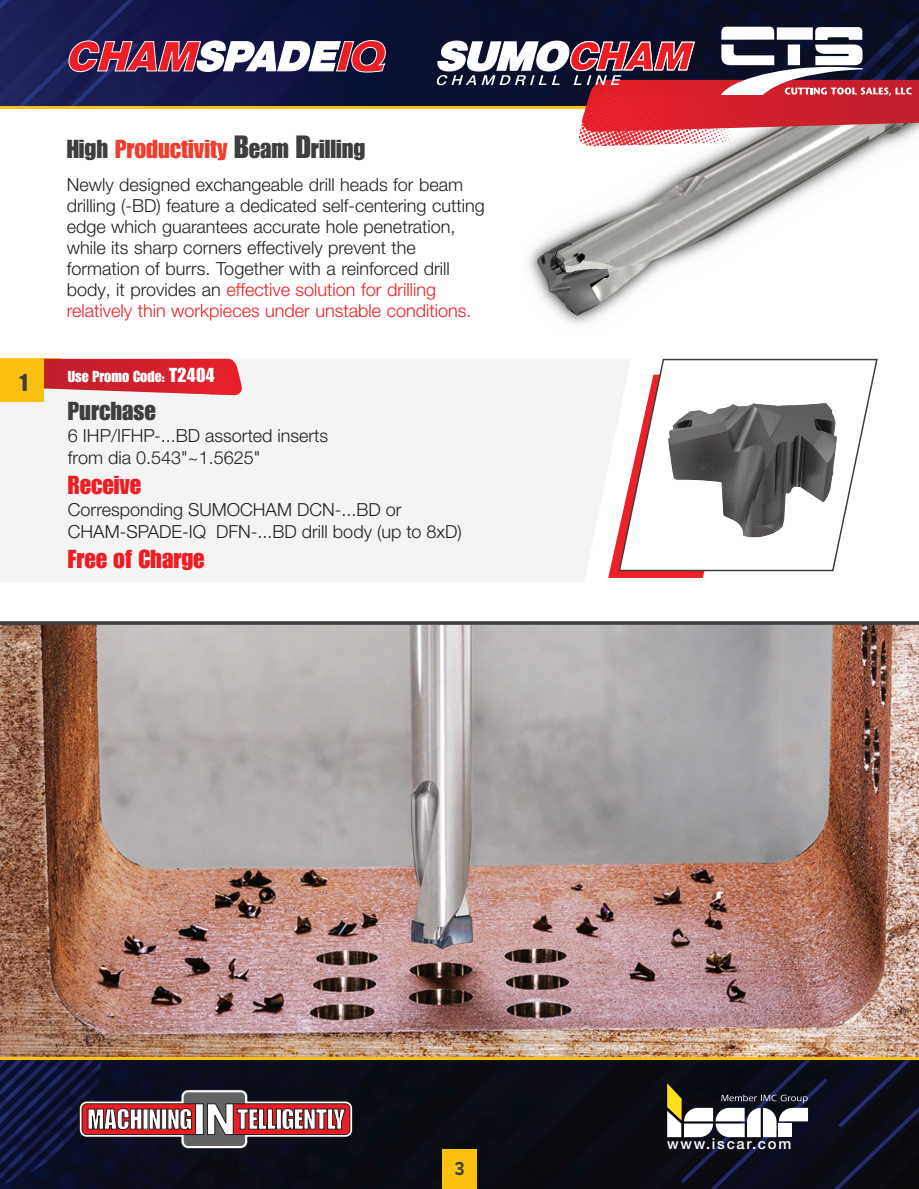
<style>
.page{position:relative;width:919px;height:1189px;background:#fff}
.page>*{position:absolute;margin:0;border:0;box-sizing:border-box;transform-origin:0 0}
.t1{font:25.5px "Impact LT Std";color:#3e3e3f}
.t2{font:25.5px "Impact LT Std";color:#ee1d23}
.t3{font:24px "Impact LT Std";color:#3e3e3f}
.t4{font:700 19.5px "Proxima Nova";color:#3e3e3f;scale:.85 1}
.t5{font:300 18px/21px "Helvetica Neue LTW1 G";color:#231f20}
.t6{font:15.45px "Impact LT Std";color:#fff}
.t7{font:500 15px "Helvetica Neue LT Std";letter-spacing:.115em;color:#fff}
.s1{color:#ef3e2e}
.s2{font-size:31.5px}
.s3{color:#ee1d23}
.s4{font-size:19.8px}
</style>
<div class="page">
<img style="left:0;top:0;width:918px;height:1188px">
<svg style="left:666px;top:1082px;width:141px;height:54px"></svg>
<svg style="left:79px;top:1089px;width:273px;height:59px"></svg>
<hr style="left:0;top:1056px;width:918px;height:3px;background:#fcc011">
<hr style="left:0;top:106px;width:918px;height:3px;background:#fcc011">
<div style="left:442px;top:1148px;width:34px;height:40px;background:#fcc011"></div>
<div style="left:0;top:359px;width:630px;height:223px;background:#f3f4f4"></div>
<svg style="left:617px;top:357px;width:261px;height:215px"></svg>
<svg style="left:44px;top:359px;width:198px;height:37px"></svg>
<div style="left:0;top:359px;width:44px;height:42px;background:#fcc011"></div>
<svg style="left:67px;top:40px;width:319px;height:33px"></svg>
<svg style="left:436px;top:27px;width:482px;height:120px"></svg>
<h2 class="t3" style="left:19px;top:368px;width:10px">1</h2>
<h1 class="t1" style="left:67px;top:134px;width:300px">High <span class="s1">Productivity</span> <span class="s2">B</span>eam <span class="s2">D</span>rilling</h1>
<p class="t5" style="left:67px;top:174px;width:419px">Newly designed exchangeable drill heads for beam drilling (-BD) feature a dedicated self-centering cutting edge which guarantees accurate hole penetration, while its sharp corners effectively prevent the formation of burrs. Together with a reinforced drill body, it provides an <span class="s3">effective solution for drilling relatively thin workpieces under unstable conditions.</span></p>
<p class="t6" style="left:68px;top:367px;width:149px">Use Promo Code: <span class="s4">T2404</span></p>
<h1 class="t1" style="left:68px;top:396px;width:89px">Purchase</h1>
<p class="t5" style="left:68px;top:424px;width:262px;line-height:21.6px">6 IHP/IFHP-...BD assorted inserts from dia 0.543"~1.5625"</p>
<h1 class="t2" style="left:68px;top:470px;width:75px">Receive</h1>
<p class="t5" style="left:68px;top:498px;width:395px;line-height:21.6px">Corresponding SUMOCHAM DCN-...BD or<br>CHAM-SPADE-IQ DFN-...BD drill body (up to 8xD)</p>
<h1 class="t2" style="left:68px;top:544px;width:138px">Free of Charge</h1>
<p class="t4" style="left:454px;top:1153px;width:13px">3</p>
<p class="t7" style="left:666px;top:1134px;width:126px">www.iscar.com</p>
</div>
